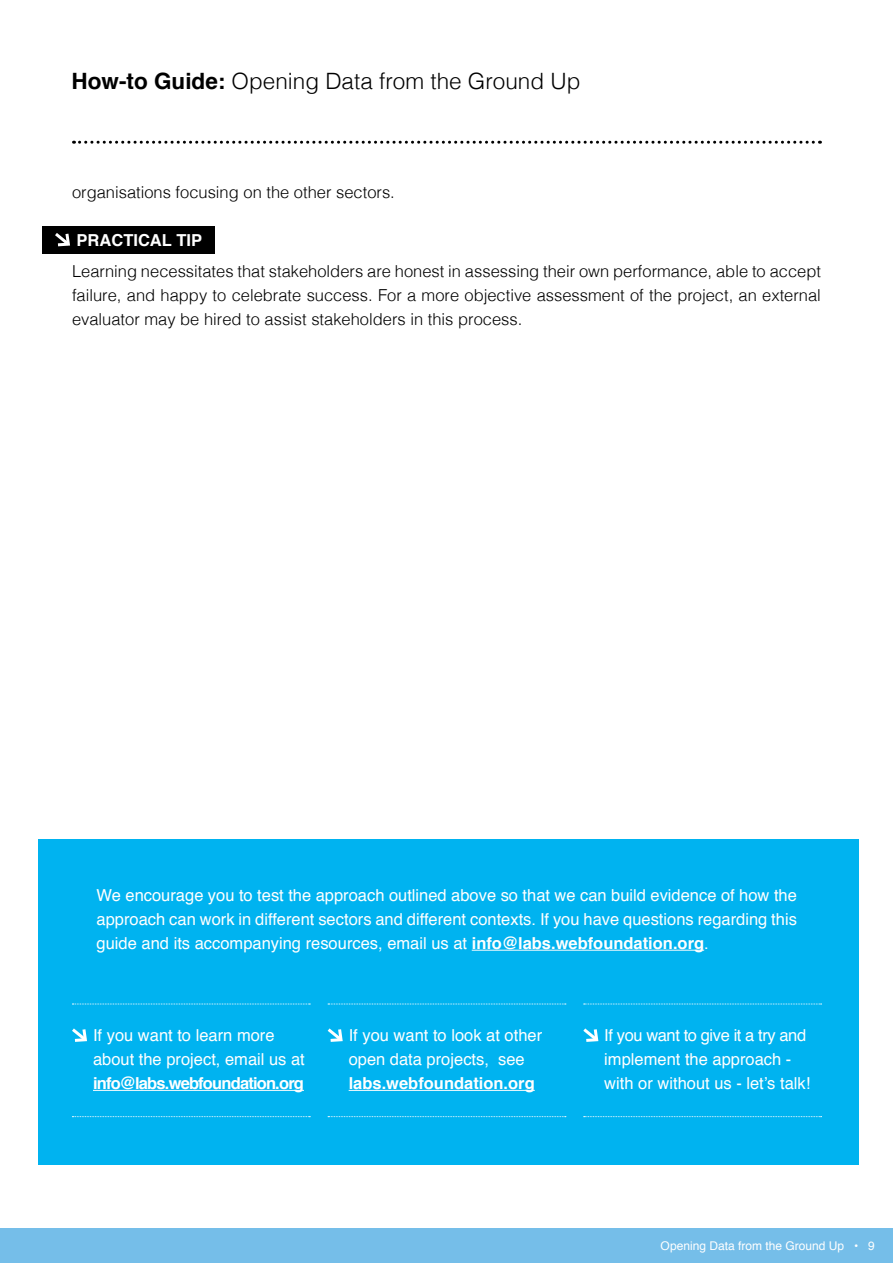
<style>
.page{position:relative;width:893px;height:1263px;background:#fff}
.page>*{position:absolute;margin:0;border:0;box-sizing:border-box;transform-origin:0 0}
.t1{font:300 22.5px "Helvetica";color:#000}
.t2{font:16.5px/24px "Helvetica";color:#fff}
.t3{font:300 16.5px/24px "Helvetica";color:#000;text-align:justify}
.t4{font:700 16.5px "Helvetica";color:#fff}
.t5{font:12px "Helvetica";color:#fff}
.s1{font-weight:700}
</style>
<div class="page">
<div style="left:0;top:1229px;width:893px;height:34px;background:#75bee9"></div>
<div style="left:42px;top:226px;width:173px;height:27px;background:#000"></div>
<svg style="left:55px;top:233px;width:15px;height:14px"></svg>
<div style="left:38px;top:838px;width:821px;height:326px;background:#00b3f0"></div>
<svg style="left:74px;top:141px;width:746px;height:3px"></svg>
<hr style="left:472px;top:950px;width:232px;height:1px;background:#fff">
<hr style="left:93px;top:1090px;width:211px;height:1px;background:#fff">
<hr style="left:349px;top:1090px;width:186px;height:1px;background:#fff">
<svg style="left:72px;top:1004px;width:238px;height:1px"></svg>
<svg style="left:328px;top:1004px;width:238px;height:1px"></svg>
<svg style="left:584px;top:1004px;width:238px;height:1px"></svg>
<svg style="left:72px;top:1116px;width:238px;height:1px"></svg>
<svg style="left:328px;top:1116px;width:238px;height:1px"></svg>
<svg style="left:584px;top:1116px;width:238px;height:1px"></svg>
<svg style="left:72px;top:1028px;width:15px;height:14px"></svg>
<svg style="left:327px;top:1028px;width:16px;height:14px"></svg>
<svg style="left:583px;top:1028px;width:16px;height:14px"></svg>
<h1 class="t1" style="left:72px;top:62px;width:510px"><span class="s1">How-to Guide:</span> Opening Data from the Ground U p</h1>
<p class="t3" style="left:72px;top:179px;width:324px">organisations focusing on the other sectors.</p>
<p class="t4" style="left:77px;top:227px;width:12px">PRACTICAL</p>
<p class="t4" style="left:176px;top:227px;width:10px">TIP</p>
<p class="t3" style="left:72px;top:258px;width:750px">Learning necessitates that stakeholders are honest in assessing their own performance, able to accept failure, and happy to celebrate success. For a more objective assessment of the project, an external evaluator may be hired to assist stakeholders in this process.</p>
<p class="t2" style="left:97px;top:884px;width:702px;text-align:justify">We encourage you to test the approach outlined above so that we can build evidence of how the approach can work in different sectors and different contexts. If you have questions regarding this guide and its accompanying resources, email us at <span class="s1">info@labs.webfoundation.org</span>.</p>
<p class="t2" style="left:93px;top:1024px;width:213px">If you want to learn more about the project, email us at</p>
<p class="t4" style="left:93px;top:1070px;width:212px">info@labs.webfoundation.org</p>
<p class="t2" style="left:349px;top:1024px;width:195px">If you want to look at other open data projects, see</p>
<p class="t4" style="left:349px;top:1070px;width:188px">labs.webfoundation.org</p>
<p class="t2" style="left:604px;top:1024px;width:208px">If you want to give it a try and implement the approach - with or without us - let’s talk!</p>
<p class="t5" style="left:661px;top:1236px;width:216px">Opening Data from the Ground Up • 9</p>
</div>
